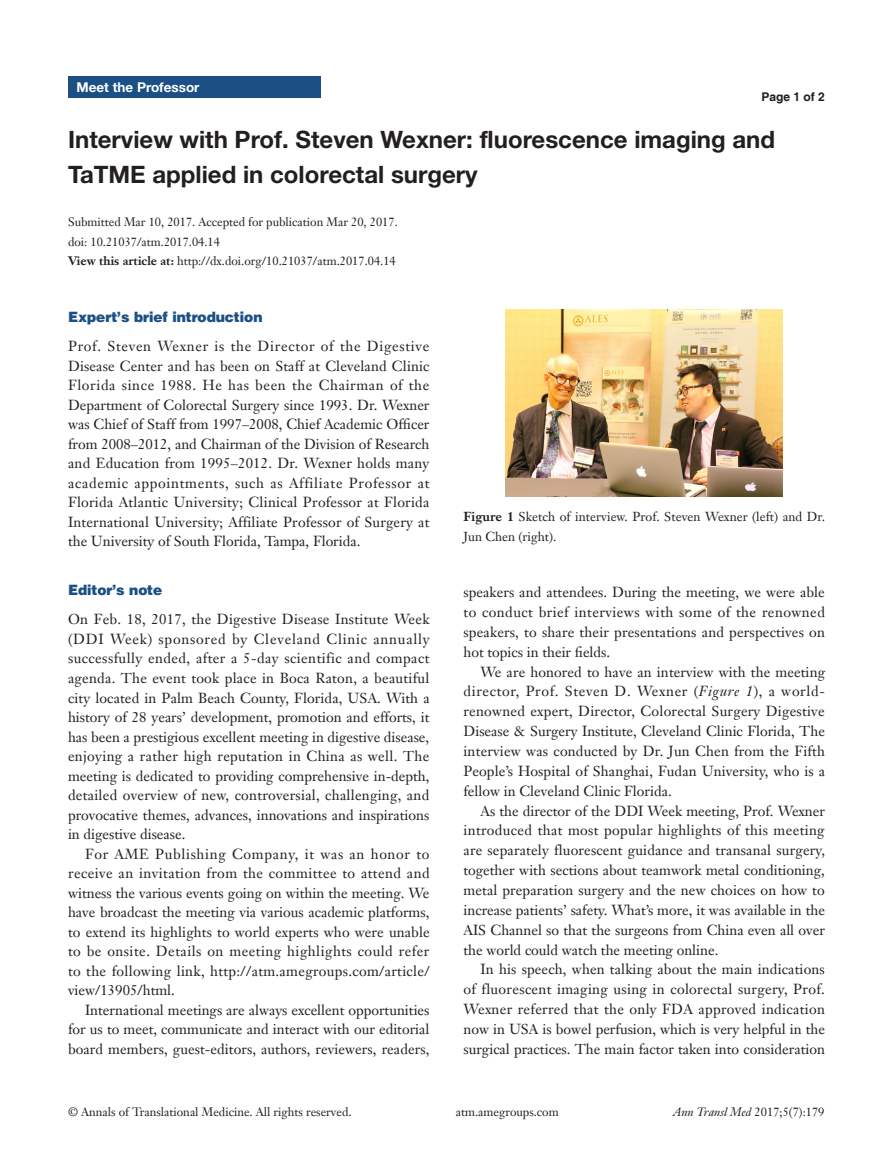
<style>
.page{position:relative;width:893px;height:1170px;background:#fff}
.page>*{position:absolute;margin:0;border:0;box-sizing:border-box;transform-origin:0 0}
.文题{font:700 24px/34.5px "Helvetica Neue LT Pro";color:#231f20}
.t1{font:14.25px/19.5px "Janson Text LT";color:#231f20;text-align:justify}
.一级标题正体{font:900 14.25px "Helvetica";color:#1c5085}
.一级标题-6_5{font:900 14.25px "Helvetica";color:#1c5085}
.栏目{font:700 13.5px "Helvetica Neue LT Pro";color:#fff}
.t2{font:12.75px/19.5px "Janson Text LT";letter-spacing:.005em;color:#231f20}
.t3{font:12px "Janson Text LT";color:#231f20}
.t4{font:700 12px "Helvetica";color:#231f20}
.s1{font-weight:700}
.s2{font-style:italic}
</style>
<div class="page">
<div style="left:68px;top:77px;width:252px;height:21px;background:#1c5085"></div>
<img style="left:506px;top:310px;width:277px;height:186px">
<p class="栏目" style="left:77px;top:79px;width:125px">Meet the Professor</p>
<p class="文题" style="left:68px;top:122px;width:709px">Interview with Prof. Steven Wexner: fluorescence imaging and<br>TaTME applied in colorectal surgery</p>
<p class="t3" style="left:68px;top:215px;width:331px">Submitted Mar 10, 2017. Accepted for publication Mar 20, 2017.</p>
<p class="t3" style="left:68px;top:234px;width:154px">doi: 10.21037/atm.2017.04.14</p>
<p class="t3" style="left:68px;top:254px;width:329px"><span class="s1">View this article at:</span> http://dx.doi.org/10.21037/atm.2017.04.14</p>
<p class="t4" style="left:762px;top:89px;width:65px">Page 1 of 2</p>
<p class="一级标题正体" style="left:68px;top:308px;width:196px">Expert’s brief introduction</p>
<p class="t1" style="left:68px;top:336px;width:363px">Prof. Steven Wexner is the Director of the Digestive Disease Center and has been on Staff at Cleveland Clinic Florida since 1988. He has been the Chairman of the Department of Colorectal Surgery since 1993. Dr. Wexner was Chief of Staff from 1997–2008, Chief Academic Officer from 2008–2012, and Chairman of the Division of Research and Education from 1995–2012. Dr. Wexner holds many academic appointments, such as Affiliate Professor at Florida Atlantic University; Clinical Professor at Florida International University; Affiliate Professor of Surgery at the University of South Florida, Tampa, Florida.</p>
<p class="一级标题-6_5" style="left:68px;top:581px;width:96px">Editor’s note</p>
<p class="t1" style="left:68px;top:609px;width:363px">On Feb. 18, 2017, the Digestive Disease Institute Week (DDI Week) sponsored by Cleveland Clinic annually successfully ended, after a 5-day scientific and compact agenda. The event took place in Boca Raton, a beautiful city located in Palm Beach County, Florida, USA. With a history of 28 years’ development, promotion and efforts, it has been a prestigious excellent meeting in digestive disease, enjoying a rather high reputation in China as well. The meeting is dedicated to providing comprehensive in-depth, detailed overview of new, controversial, challenging, and provocative themes, advances, innovations and inspirations in digestive disease.</p>
<p class="t1" style="left:68px;top:843px;width:363px;text-indent:17px">For AME Publishing Company, it was an honor to receive an invitation from the committee to attend and witness the various events going on within the meeting. We have broadcast the meeting via various academic platforms, to extend its highlights to world experts who were unable to be onsite. Details on meeting highlights could refer to the following link, http://atm.amegroups.com/article/ view/13905/html.</p>
<p class="t1" style="left:68px;top:999px;width:363px;text-indent:17px">International meetings are always excellent opportunities for us to meet, communicate and interact with our editorial board members, guest-editors, authors, reviewers, readers,</p>
<p class="t2" style="left:463px;top:507px;width:363px"><span class="s1">Figure 1</span> Sketch of interview. Prof. Steven Wexner (left) and Dr.<br>Jun Chen (right).</p>
<p class="t1" style="left:463px;top:582px;width:363px">speakers and attendees. During the meeting, we were able to conduct brief interviews with some of the renowned speakers, to share their presentations and perspectives on hot topics in their fields.</p>
<p class="t1" style="left:463px;top:661px;width:363px;text-indent:17px">We are honored to have an interview with the meeting director, Prof. Steven D. Wexner (<span class="s2">Figure 1</span>), a world&shy;renowned expert, Director, Colorectal Surgery Digestive Disease &amp; Surgery Institute, Cleveland Clinic Florida, The interview was conducted by Dr. Jun Chen from the Fifth People’s Hospital of Shanghai, Fudan University, who is a fellow in Cleveland Clinic Florida.</p>
<p class="t1" style="left:463px;top:800px;width:363px;text-indent:17px">As the director of the DDI Week meeting, Prof. Wexner introduced that most popular highlights of this meeting are separately fluorescent guidance and transanal surgery, together with sections about teamwork metal conditioning, metal preparation surgery and the new choices on how to increase patients’ safety. What’s more, it was available in the AIS Channel so that the surgeons from China even all over the world could watch the meeting online.</p>
<p class="t1" style="left:463px;top:959px;width:363px;text-indent:17px">In his speech, when talking about the main indications of fluorescent imaging using in colorectal surgery, Prof.<br>Wexner referred that the only FDA approved indication now in USA is bowel perfusion, which is very helpful in the surgical practices. The main factor taken into consideration</p>
<p class="t3" style="left:68px;top:1104px;width:285px">© Annals of Translational Medicine. All rights reserved.</p>
<p class="t3" style="left:456px;top:1104px;width:104px">atm.amegroups.com</p>
<p class="t3" style="left:673px;top:1104px;width:153px"><span class="s2">Ann Transl Med</span> 2017;5(7):179</p>
</div>
